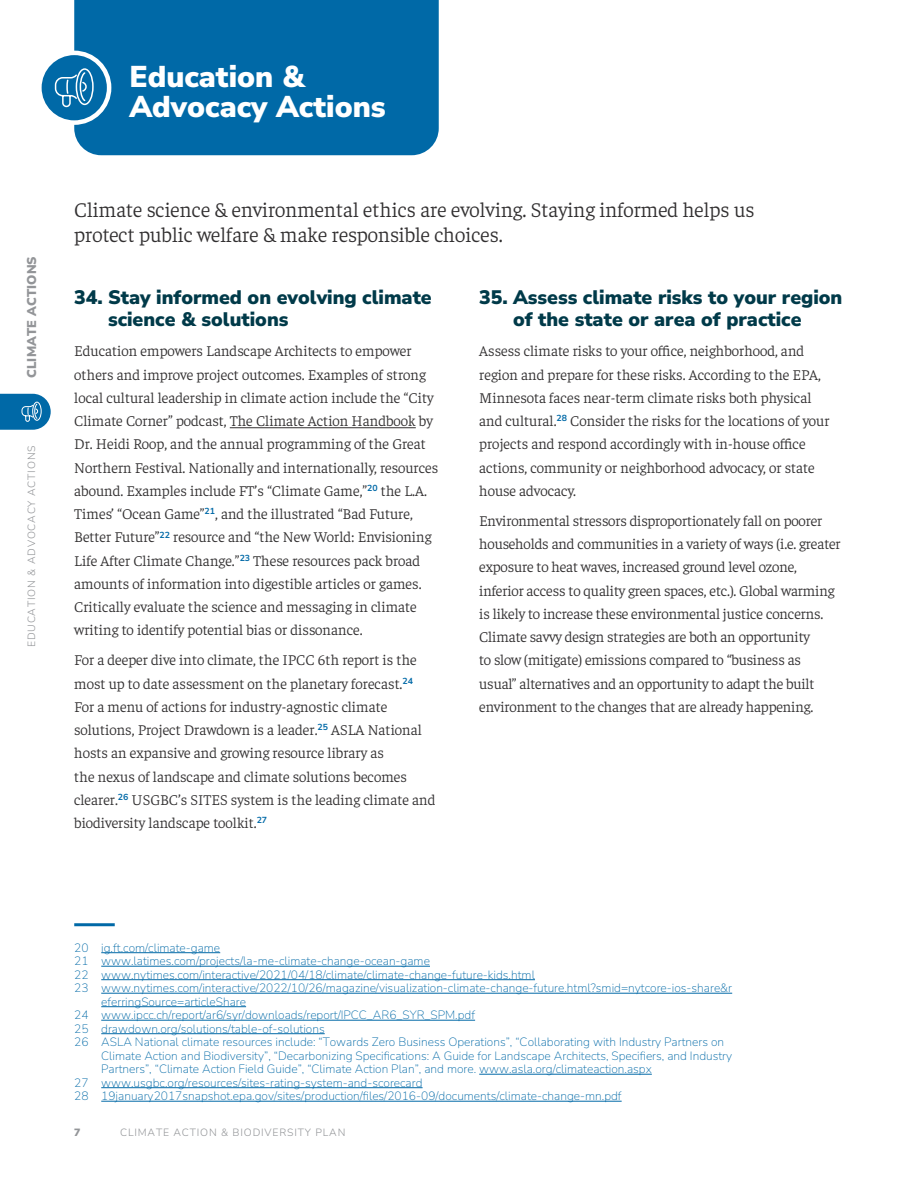
<style>
.page{position:relative;width:918px;height:1188px;background:#fff}
.page>*{position:absolute;margin:0;border:0;box-sizing:border-box;transform-origin:0 0}
.Heading_1{font:200 30px/30px "Nunito Sans 12 pt";color:#fff}
.Lead-In_Paragraph{font:300 21px/25.5px "Faustina";color:#312f30}
.t1{font:200 19.5px/22.5px "Nunito Sans 12 pt";color:#003a49}
.t2{font:300 15px/23.2px "Faustina";color:#312f30}
.t3{font:200 12.75px "Nunito Sans 12 pt";letter-spacing:.01em;color:#939598}
.Footnote{font:200 12px/13.5px "Nunito Sans 12 pt";color:#0069a7}
.t4{font:200 10.5px "Nunito Sans 12 pt";letter-spacing:.08em;color:#939598}
</style>
<div class="page">
<div style="left:74px;top:0;width:365px;height:155px;background:#0069a7"></div>
<hr style="left:230px;top:427px;width:186px;height:1px;background:#312f30">
<hr style="left:74px;top:923px;width:41px;height:3px;background:#0069a7">
<hr style="left:101px;top:952px;width:119px;height:1px;background:#0069a7">
<hr style="left:101px;top:966px;width:329px;height:1px;background:#0069a7">
<hr style="left:101px;top:979px;width:434px;height:1px;background:#0069a7">
<hr style="left:101px;top:993px;width:631px;height:1px;background:#0069a7">
<hr style="left:101px;top:1006px;width:145px;height:1px;background:#0069a7">
<hr style="left:101px;top:1020px;width:374px;height:1px;background:#0069a7">
<hr style="left:101px;top:1033px;width:224px;height:1px;background:#0069a7">
<hr style="left:479px;top:1074px;width:173px;height:1px;background:#0069a7">
<hr style="left:101px;top:1087px;width:322px;height:1px;background:#0069a7">
<hr style="left:101px;top:1101px;width:521px;height:1px;background:#0069a7">
<svg style="left:39px;top:53px;width:70px;height:70px;background:#267fb4"></svg>
<div style="left:37px;top:51px;width:74px;height:74px;border:4px solid #fff;border-radius:50%"></div>
<svg style="left:54px;top:68px;width:40px;height:40px;background:#3487b9"></svg>
<svg style="left:0;top:394px;width:51px;height:36px;background:#267fb4"></svg>
<p class="t3" style="left:23px;top:378px;width:121px;rotate:-90deg">Climate Actions</p>
<p class="t4" style="left:24px;top:647px;width:202px;rotate:-90deg">Education &amp; Advocacy Actions</p>
<p class="Heading_1" style="left:129px;top:61px;width:258px">Education &amp;<br>Advocacy Actions</p>
<p class="Lead-In_Paragraph" style="left:74px;top:196px;width:682px">Climate science &amp; environmental ethics are evolving. Staying informed helps us protect public welfare &amp; make responsible choices.</p>
<p class="t1" style="left:108px;top:285px;width:325px;text-indent:-34px">34. Stay informed on evolving climate science &amp; solutions</p>
<p class="t2" style="left:74px;top:339px;width:366px">Education empowers Landscape Architects to empower others and improve project outcomes. Examples of strong local cultural leadership in climate action include the “City Climate Corner” podcast, The Climate Action Handbook by Dr. Heidi Roop, and the annual programming of the Great Northern Festival. Nationally and internationally, resources abound. Examples include FT’s “Climate Game,”<sup>20</sup> the L.A.<br>Times’ “Ocean Game”<sup>21</sup>, and the illustrated “Bad Future, Better Future”<sup>22</sup> resource and “the New World: Envisioning Life After Climate Change.”<sup>23</sup> These resources pack broad amounts of information into digestible articles or games.<br>Critically evaluate the science and messaging in climate writing to identify potential bias or dissonance.</p>
<p class="t2" style="left:74px;top:648px;width:363px">For a deeper dive into climate, the IPCC 6th report is the most up to date assessment on the planetary forecast.<sup>24<br></sup>For a menu of actions for industry-agnostic climate solutions, Project Drawdown is a leader.<sup>25</sup> ASLA National hosts an expansive and growing resource library as<br>the nexus of landscape and climate solutions becomes clearer.<sup>26</sup> USGBC’s SITES system is the leading climate and biodiversity landscape toolkit.<sup>27</sup></p>
<p class="t1" style="left:479px;top:285px;width:365px;text-align:center">35. Assess climate risks to your region of the state or area of practice</p>
<p class="t2" style="left:479px;top:339px;width:352px">Assess climate risks to your office, neighborhood, and region and prepare for these risks. According to the EPA, Minnesota faces near-term climate risks both physical and cultural.<sup>28</sup> Consider the risks for the locations of your projects and respond accordingly with in-house office actions, community or neighborhood advocacy, or state house advocacy.</p>
<p class="t2" style="left:479px;top:508px;width:363px">Environmental stressors disproportionately fall on poorer households and communities in a variety of ways (i.e. greater exposure to heat waves, increased ground level ozone, inferior access to quality green spaces, etc.). Global warming is likely to increase these environmental justice concerns.<br>Climate savvy design strategies are both an opportunity<br>to slow (mitigate) emissions compared to “business as usual” alternatives and an opportunity to adapt the built environment to the changes that are already happening.</p>
<p class="Footnote" style="left:74px;top:940px;width:147px">20 ig.ft.com/climate-game</p>
<p class="Footnote" style="left:74px;top:954px;width:357px">21 www.latimes.com/projects/la-me-climate-change-ocean-game</p>
<p class="Footnote" style="left:74px;top:967px;width:462px">22 www.nytimes.com/interactive/2021/04/18/climate/climate-change-future-kids.html</p>
<p class="Footnote" style="left:101px;top:981px;width:632px;text-indent:-27px">23 www.nytimes.com/interactive/2022/10/26/magazine/visualization-climate-change-future.html?smid=nytcore-ios-share&amp;r eferringSource=articleShare</p>
<p class="Footnote" style="left:74px;top:1008px;width:402px">24 www.ipcc.ch/report/ar6/syr/downloads/report/IPCC_AR6_SYR_SPM.pdf</p>
<p class="Footnote" style="left:74px;top:1021px;width:252px">25 drawdown.org/solutions/table-of-solutions</p>
<p class="Footnote" style="left:101px;top:1035px;width:633px;text-indent:-27px">26 ASLA National climate resources include: “Towards Zero Business Operations”, “Collaborating with Industry Partners on<br>Climate Action and Biodiversity”, “Decarbonizing Specifications: A Guide for Landscape Architects, Specifiers, and Industry<br>Partners”, “Climate Action Field Guide”, “Climate Action Plan”, and more. www.asla.org/climateaction.aspx</p>
<p class="Footnote" style="left:74px;top:1075px;width:350px">27 www.usgbc.org/resources/sites-rating-system-and-scorecard</p>
<p class="Footnote" style="left:74px;top:1089px;width:549px">28 19january2017snapshot.epa.gov/sites/production/files/2016-09/documents/climate-change-mn.pdf</p>
<p class="t4" style="left:74px;top:1125px;width:8px">7</p>
<p class="t4" style="left:120px;top:1125px;width:227px">Climate Action &amp; Biodiversity Plan</p>
</div>
